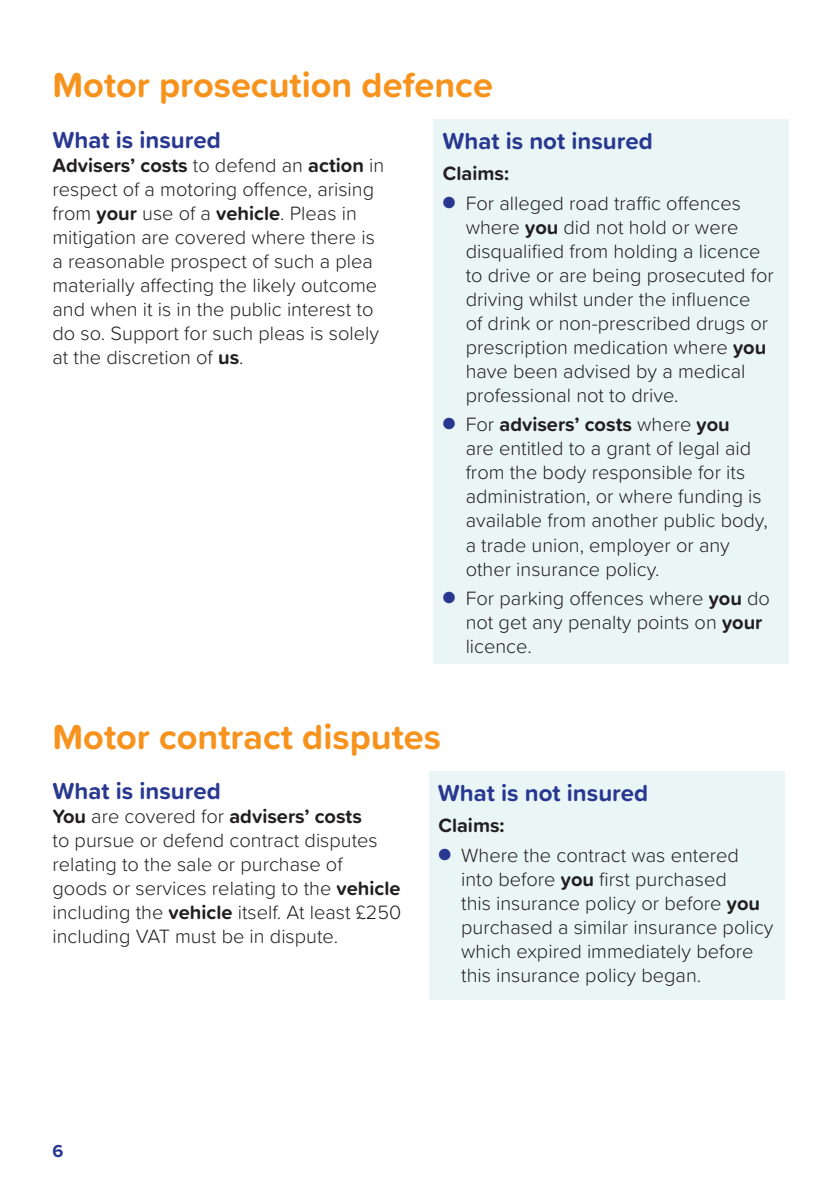
<style>
.page{position:relative;width:840px;height:1191px;background:#fff}
.page>*{position:absolute;margin:0;border:0;box-sizing:border-box;transform-origin:0 0}
.t1{font:700 36px "Proxima Soft";color:#f7931d}
.t2{font:700 24px "Proxima Soft";color:#283890}
.t3{font:300 20px/24px "Proxima Soft";color:#231f20}
.t4{font:700 20px "Proxima Soft";color:#231f20}
.t5{font:700 18px "Proxima Soft";color:#283890}
.s1{font-weight:700}
.s2{color:#283890}
</style>
<div class="page">
<div style="left:433px;top:119px;width:355px;height:544px;background:#eaf6f6"></div>
<div style="left:428px;top:771px;width:356px;height:228px;background:#eaf6f6"></div>
<h1 class="t1" style="left:52px;top:57px;width:441px">Motor prosecution defence</h1>
<p class="t2" style="left:52px;top:122px;width:170px">What is insured</p>
<p class="t3" style="left:52px;top:152px;width:333px"><span class="s1">Advisers’ costs</span> to defend an <span class="s1">action</span> in respect of a motoring offence, arising from <span class="s1">your</span> use of a <span class="s1">vehicle</span>. Pleas in mitigation are covered where there is a reasonable prospect of such a plea materially affecting the likely outcome and when it is in the public interest to do so. Support for such pleas is solely at the discretion of <span class="s1">us</span>.</p>
<p class="t2" style="left:442px;top:123px;width:212px">What is not insured</p>
<p class="t4" style="left:442px;top:158px;width:68px">Claims:</p>
<p class="t3" style="left:465px;top:190px;width:309px;text-indent:-23px"><span class="s2">●</span> For alleged road traffic offences where <span class="s1">you</span> did not hold or were disqualified from holding a licence to drive or are being prosecuted for driving whilst under the influence<br>of drink or non-prescribed drugs or prescription medication where <span class="s1">you </span>have been advised by a medical professional not to drive.</p>
<p class="t3" style="left:465px;top:412px;width:303px;text-indent:-23px"><span class="s2">●</span> For <span class="s1">advisers’ costs</span> where <span class="s1">you<br></span>are entitled to a grant of legal aid from the body responsible for its administration, or where funding is available from another public body, a trade union, employer or any other insurance policy.</p>
<p class="t3" style="left:465px;top:585px;width:306px;text-indent:-23px"><span class="s2">●</span> For parking offences where <span class="s1">you</span> do not get any penalty points on <span class="s1">your </span>licence.</p>
<h1 class="t1" style="left:52px;top:709px;width:390px">Motor contract disputes</h1>
<p class="t2" style="left:52px;top:773px;width:170px">What is insured</p>
<p class="t3" style="left:52px;top:803px;width:350px"><span class="s1">You</span> are covered for <span class="s1">advisers’ costs<br></span>to pursue or defend contract disputes relating to the sale or purchase of goods or services relating to the <span class="s1">vehicle </span>including the <span class="s1">vehicle</span> itself. At least £250 including VAT must be in dispute.</p>
<p class="t2" style="left:437px;top:775px;width:212px">What is not insured</p>
<p class="t4" style="left:438px;top:810px;width:68px">Claims:</p>
<p class="t3" style="left:461px;top:842px;width:313px;text-indent:-23px"><span class="s2">●</span> Where the contract was entered into before <span class="s1">you</span> first purchased<br>this insurance policy or before <span class="s1">you </span>purchased a similar insurance policy which expired immediately before this insurance policy began.</p>
<p class="t5" style="left:52px;top:1137px;width:12px">6</p>
</div>
